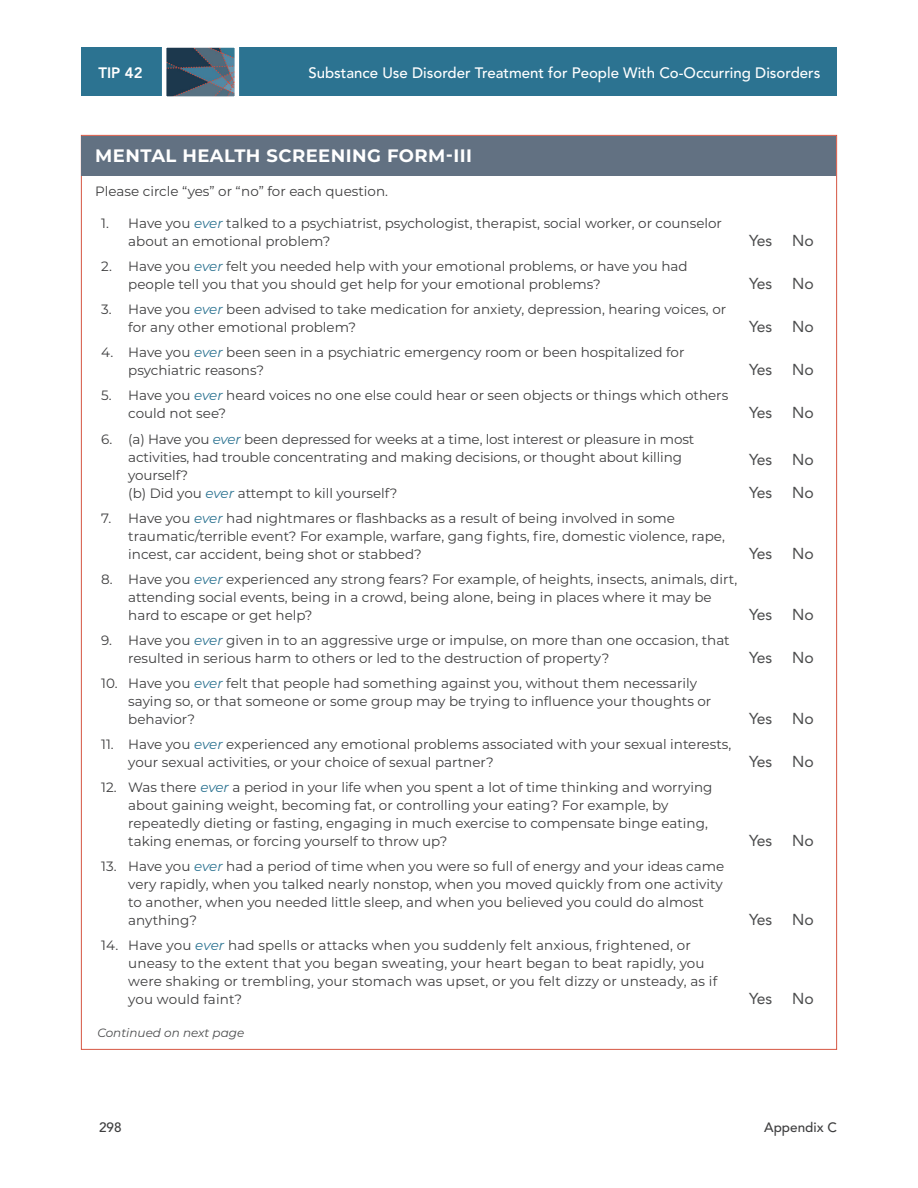
<style>
.page{position:relative;width:918px;height:1188px;background:#fff}
.page>*{position:absolute;margin:0;border:0;box-sizing:border-box;transform-origin:0 0}
.t1{font:700 18px "Montserrat";letter-spacing:.025em;color:#fff}
.t2{font:15.75px "Avenir LT Std";color:#4b4c4d}
.t3{font:500 15px "Avenir LT Std";color:#fff}
.t4{font:800 15px "Avenir LT Std";color:#fff}
.t5{font:13.5px/18px "Montserrat";color:#3e3e3f}
.t6{font:500 13.5px "Avenir LT Std";color:#3e3e3f}
.t7{font:italic 12px "Montserrat";color:#4b4c4d}
.s1{font-style:italic;color:#2c7391}
</style>
<div class="page">
<div style="left:81px;top:48px;width:756px;height:48px;background:#2c7391"></div>
<svg style="left:160px;top:47px;width:81px;height:50px;background:#597081"></svg>
<div style="left:82px;top:136px;width:754px;height:40px;background:#627182"></div>
<p class="t4" style="left:98px;top:64px;width:46px">TIP 42</p>
<p class="t3" style="left:308px;top:64px;width:514px">Substance Use Disorder Treatment for People With Co-Occurring Disorders</p>
<h3 class="t1" style="left:95px;top:143px;width:378px">MENTAL HEALTH SCREENING FORM-III</h3>
<p class="t5" style="left:95px;top:182px;width:294px">Please circle “yes” or “no” for each question.</p>
<p class="t5" style="left:128px;top:214px;width:595px;text-indent:-27px">1. Have you <span class="s1">ever</span> talked to a psychiatrist, psychologist, therapist, social worker, or counselor about an emotional problem?</p>
<p class="t5" style="left:128px;top:257px;width:561px;text-indent:-27px">2. Have you <span class="s1">ever</span> felt you needed help with your emotional problems, or have you had people tell you that you should get help for your emotional problems?</p>
<p class="t5" style="left:128px;top:300px;width:599px;text-indent:-27px">3. Have you <span class="s1">ever</span> been advised to take medication for anxiety, depression, hearing voices, or for any other emotional problem?</p>
<p class="t5" style="left:128px;top:343px;width:558px;text-indent:-27px">4. Have you <span class="s1">ever</span> been seen in a psychiatric emergency room or been hospitalized for psychiatric reasons?</p>
<p class="t5" style="left:128px;top:386px;width:602px;text-indent:-27px">5. Have you <span class="s1">ever</span> heard voices no one else could hear or seen objects or things which others could not see?</p>
<p class="t5" style="left:128px;top:429px;width:568px;text-indent:-27px">6. (a) Have you <span class="s1">ever</span> been depressed for weeks at a time, lost interest or pleasure in most activities, had trouble concentrating and making decisions, or thought about killing</p>
<p class="t5" style="left:128px;top:465px;width:271px">yourself?<br>(b) Did you <span class="s1">ever</span> attempt to kill yourself?</p>
<p class="t5" style="left:128px;top:508px;width:598px;text-indent:-27px">7. Have you <span class="s1">ever</span> had nightmares or fashbacks as a result of being involved in some traumatic/terrible event? For example, warfare, gang fghts, fre, domestic violence, rape, incest, car accident, being shot or stabbed?</p>
<p class="t5" style="left:128px;top:569px;width:610px;text-indent:-27px">8. Have you <span class="s1">ever</span> experienced any strong fears? For example, of heights, insects, animals, dirt, attending social events, being in a crowd, being alone, being in places where it may be hard to escape or get help?</p>
<p class="t5" style="left:128px;top:630px;width:603px;text-indent:-27px">9. Have you <span class="s1">ever</span> given in to an aggressive urge or impulse, on more than one occasion, that resulted in serious harm to others or led to the destruction of property?</p>
<p class="t5" style="left:128px;top:674px;width:585px;text-indent:-27px">10. Have you <span class="s1">ever</span> felt that people had something against you, without them necessarily saying so, or that someone or some group may be trying to infuence your thoughts or behavior?</p>
<p class="t5" style="left:128px;top:735px;width:605px;text-indent:-27px">11. Have you <span class="s1">ever</span> experienced any emotional problems associated with your sexual interests, your sexual activities, or your choice of sexual partner?</p>
<p class="t5" style="left:128px;top:778px;width:586px;text-indent:-27px">12. Was there <span class="s1">ever</span> a period in your life when you spent a lot of time thinking and worrying about gaining weight, becoming fat, or controlling your eating? For example, by repeatedly dieting or fasting, engaging in much exercise to compensate binge eating, taking enemas, or forcing yourself to throw up?</p>
<p class="t5" style="left:128px;top:857px;width:598px;text-indent:-27px">13. Have you <span class="s1">ever</span> had a period of time when you were so full of energy and your ideas came very rapidly, when you talked nearly nonstop, when you moved quickly from one activity to another, when you needed little sleep, and when you believed you could do almost anything?</p>
<p class="t5" style="left:128px;top:936px;width:591px;text-indent:-27px">14. Have you <span class="s1">ever</span> had spells or attacks when you suddenly felt anxious, frightened, or uneasy to the extent that you began sweating, your heart began to beat rapidly, you were shaking or trembling, your stomach was upset, or you felt dizzy or unsteady, as if you would faint?</p>
<p class="t7" style="left:97px;top:1024px;width:149px">Continued on next page</p>
<p class="t2" style="left:749px;top:232px;width:25px">Yes</p>
<p class="t2" style="left:792px;top:232px;width:23px">No</p>
<p class="t2" style="left:749px;top:275px;width:25px">Yes</p>
<p class="t2" style="left:792px;top:275px;width:23px">No</p>
<p class="t2" style="left:749px;top:318px;width:25px">Yes</p>
<p class="t2" style="left:792px;top:318px;width:23px">No</p>
<p class="t2" style="left:749px;top:361px;width:25px">Yes</p>
<p class="t2" style="left:792px;top:361px;width:23px">No</p>
<p class="t2" style="left:749px;top:404px;width:25px">Yes</p>
<p class="t2" style="left:792px;top:404px;width:23px">No</p>
<p class="t2" style="left:749px;top:451px;width:25px">Yes</p>
<p class="t2" style="left:792px;top:451px;width:23px">No</p>
<p class="t2" style="left:749px;top:483px;width:25px">Yes</p>
<p class="t2" style="left:792px;top:483px;width:23px">No</p>
<p class="t2" style="left:749px;top:544px;width:25px">Yes</p>
<p class="t2" style="left:792px;top:544px;width:23px">No</p>
<p class="t2" style="left:749px;top:605px;width:25px">Yes</p>
<p class="t2" style="left:792px;top:605px;width:23px">No</p>
<p class="t2" style="left:749px;top:648px;width:25px">Yes</p>
<p class="t2" style="left:792px;top:648px;width:23px">No</p>
<p class="t2" style="left:749px;top:709px;width:25px">Yes</p>
<p class="t2" style="left:792px;top:709px;width:23px">No</p>
<p class="t2" style="left:749px;top:752px;width:25px">Yes</p>
<p class="t2" style="left:792px;top:752px;width:23px">No</p>
<p class="t2" style="left:749px;top:831px;width:25px">Yes</p>
<p class="t2" style="left:792px;top:831px;width:23px">No</p>
<p class="t2" style="left:749px;top:910px;width:25px">Yes</p>
<p class="t2" style="left:792px;top:910px;width:23px">No</p>
<p class="t2" style="left:749px;top:989px;width:25px">Yes</p>
<p class="t2" style="left:792px;top:989px;width:23px">No</p>
<p class="t6" style="left:99px;top:1120px;width:24px">298</p>
<p class="t6" style="left:764px;top:1120px;width:74px">Appendix C</p>
</div>
